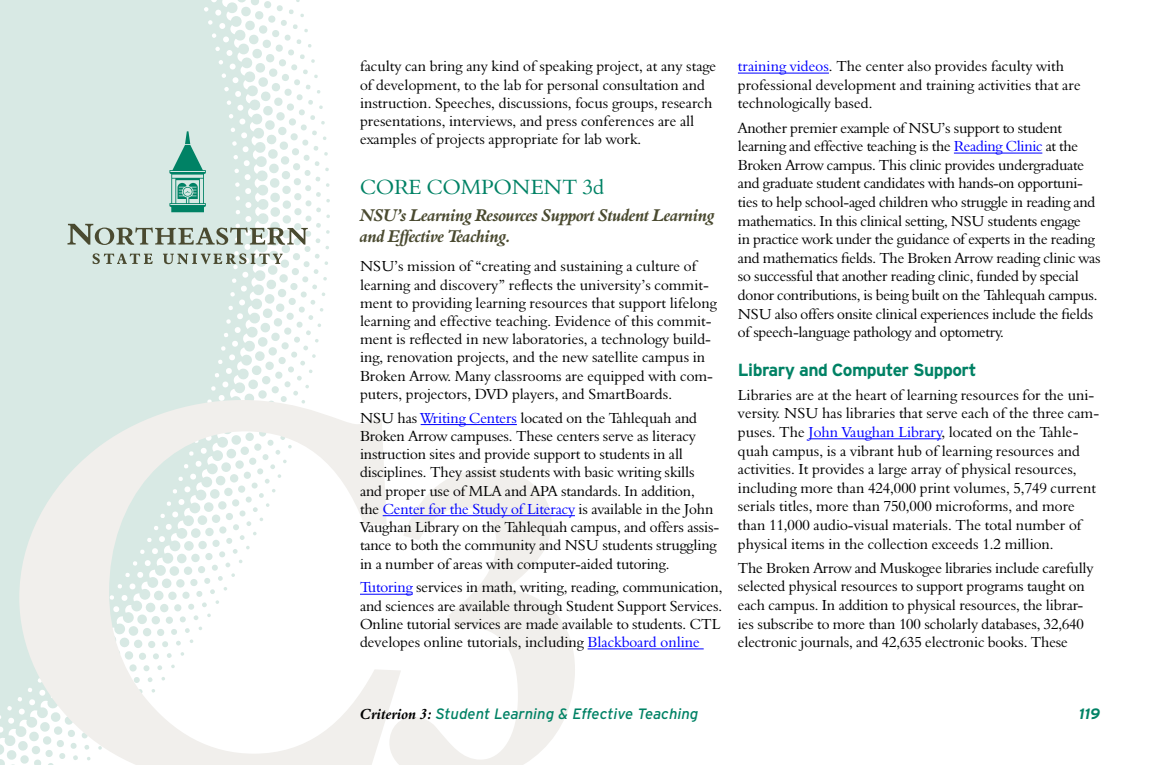
<style>
.page{position:relative;width:1170px;height:765px;background:#fff}
.page>*{position:absolute;margin:0;border:0;box-sizing:border-box;transform-origin:0 0}
.Core_Component_1{font:21.25px "Aldine 401 BT Roman A";color:#008265}
.Core_Component_Defin{font:17.5px/21.2px "Aldine 401 BT Bold Italic A";letter-spacing:-.03em;color:#4a4a30}
.Body_Header{font:700 17.5px "Interstate";letter-spacing:-.03em;color:#008265}
.Body{font:15px/18.6px "Aldine 401 BT Roman A";letter-spacing:-.01em;color:#000}
.t1{font:italic 15px "Interstate";color:#008265}
.t2{font:italic 700 15px "Interstate";color:#008265}
.s1{color:#00f}
.s2{font-family:"Aldine 401 BT Bold Italic A";font-style:normal;color:#000}
</style>
<div class="page">
<svg style="left:0;top:0;width:330px;height:765px;fill:#d8e9e4"></svg>
<svg style="left:19px;top:400px;width:556px;height:365px"></svg>
<svg style="left:169px;top:131px;width:37px;height:81px;background:#7ebeaf"></svg>
<svg style="left:68px;top:224px;width:240px;height:21px;background:#aeb8ad"></svg>
<svg style="left:93px;top:253px;width:60px;height:11px"></svg>
<svg style="left:163px;top:253px;width:120px;height:11px"></svg>
<hr style="left:421px;top:424px;width:96px;height:1px;background:#00f">
<hr style="left:383px;top:515px;width:192px;height:1px;background:#00f">
<hr style="left:360px;top:594px;width:53px;height:1px;background:#00f">
<hr style="left:588px;top:649px;width:116px;height:1px;background:#00f">
<hr style="left:738px;top:73px;width:91px;height:1px;background:#00f">
<hr style="left:954px;top:153px;width:88px;height:1px;background:#00f">
<hr style="left:809px;top:438px;width:132px;height:1px;background:#00f">
<p class="Body" style="left:360px;top:57px;width:358px;line-height:18.2px">faculty can bring any kind of speaking project, at any stage of development, to the lab for personal consultation and instruction. Speeches, discussions, focus groups, research presentations, interviews, and press conferences are all examples of projects appropriate for lab work.</p>
<p class="Core_Component_1" style="left:360px;top:174px;width:246px">CORE COMPONENT 3d</p>
<p class="Core_Component_Defin" style="left:360px;top:204px;width:356px">NSU’s Learning Resources Support Student Learning and Effective Teaching.</p>
<p class="Body" style="left:360px;top:257px;width:358px;line-height:18.2px">NSU’s mission of “creating and sustaining a culture of learning and discovery” reflects the university’s commit&shy;ment to providing learning resources that support lifelong learning and effective teaching. Evidence of this commit&shy;ment is reflected in new laboratories, a technology build&shy;ing, renovation projects, and the new satellite campus in Broken Arrow. Many classrooms are equipped with com&shy;puters, projectors, DVD players, and SmartBoards.</p>
<p class="Body" style="left:360px;top:408px;width:361px;line-height:18.2px">NSU has <span class="s1">Writing Centers</span> located on the Tahlequah and Broken Arrow campuses. These centers serve as literacy instruction sites and provide support to students in all disciplines. They assist students with basic writing skills and proper use of MLA and APA standards. In addition,<br>the <span class="s1">Center for the Study of Literacy</span> is available in the John Vaughan Library on the Tahlequah campus, and offers assis&shy;tance to both the community and NSU students struggling in a number of areas with computer-aided tutoring.</p>
<p class="Body" style="left:360px;top:578px;width:364px;line-height:18.2px"><span class="s1">Tutoring</span> services in math, writing, reading, communication, and sciences are available through Student Support Services.<br>Online tutorial services are made available to students. CTL developes online tutorials, including <span class="s1">Blackboard online</span></p>
<p class="Body" style="left:738px;top:57px;width:344px"><span class="s1">training videos</span>. The center also provides faculty with professional development and training activities that are technologically based.</p>
<p class="Body" style="left:738px;top:118px;width:364px">Another premier example of NSU’s support to student learning and effective teaching is the <span class="s1">Reading Clinic</span> at the Broken Arrow campus. This clinic provides undergraduate and graduate student candidates with hands-on opportuni&shy;ties to help school-aged children who struggle in reading and mathematics. In this clinical setting, NSU students engage<br>in practice work under the guidance of experts in the reading and mathematics fields. The Broken Arrow reading clinic was so successful that another reading clinic, funded by special donor contributions, is being built on the Tahlequah campus.<br>NSU also offers onsite clinical experiences include the fields of speech-language pathology and optometry.</p>
<p class="Body_Header" style="left:738px;top:360px;width:240px">Library and Computer Support</p>
<p class="Body" style="left:738px;top:385px;width:363px">Libraries are at the heart of learning resources for the uni&shy;versity. NSU has libraries that serve each of the three cam&shy;puses. The <span class="s1">John Vaughan Library</span>, located on the Tahle&shy;quah campus, is a vibrant hub of learning resources and activities. It provides a large array of physical resources, including more than 424,000 print volumes, 5,749 current serials titles, more than 750,000 microforms, and more than 11,000 audio-visual materials. The total number of physical items in the collection exceeds 1.2 million.</p>
<p class="Body" style="left:738px;top:558px;width:357px">The Broken Arrow and Muskogee libraries include carefully selected physical resources to support programs taught on each campus. In addition to physical resources, the librar&shy;ies subscribe to more than 100 scholarly databases, 32,640 electronic journals, and 42,635 electronic books. These</p>
<p class="t1" style="left:360px;top:704px;width:340px"><span class="s2">Criterion 3:</span> Student Learning &amp; Effective Teaching</p>
<p class="t2" style="left:1079px;top:704px;width:23px">119</p>
</div>
